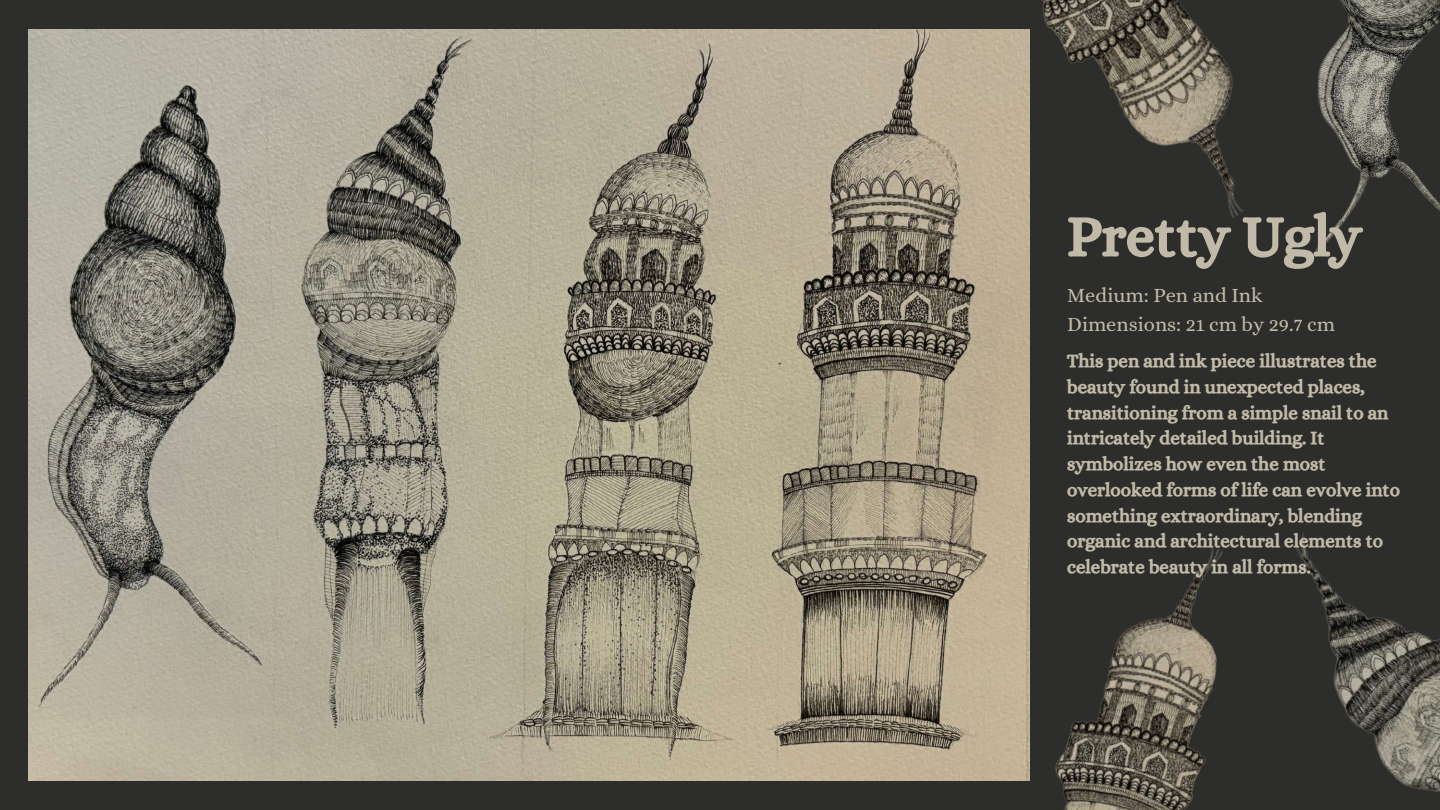
<style>
.page{position:relative;width:1440px;height:810px;background:#2d2d2b}
.page>*{position:absolute;margin:0;border:0;box-sizing:border-box;transform-origin:0 0}
.t1{font:57.2px "CA Generated";color:#c1baa8}
.t2{font:20.4px/28.5px "Alice";color:#c1baa8}
.t3{font:18.8px/25.8px "CA Generated";color:#c1baa8}
</style>
<div class="page">
<img style="left:28px;top:30px;width:1002px;height:750px">
<img style="left:1022px;top:518px;width:185px;height:292px">
<img style="left:1344px;top:0;width:96px;height:222px">
<img style="left:1207px;top:533px;width:233px;height:259px">
<img style="left:966px;top:0;width:378px;height:270px">
<h1 class="t1" style="left:1067px;top:203px;width:296px">Pretty Ugly</h1>
<p class="t2" style="left:1067px;top:281px;width:269px">Medium: Pen and Ink<br>Dimensions: 21 cm by 29.7 cm</p>
<p class="t3" style="left:1067px;top:348px;width:334px">This pen and ink piece illustrates the beauty found in unexpected places, transitioning from a simple snail to an intricately detailed building. It symbolizes how even the most overlooked forms of life can evolve into something extraordinary, blending organic and architectural elements to celebrate beauty in all forms.</p>
</div>
